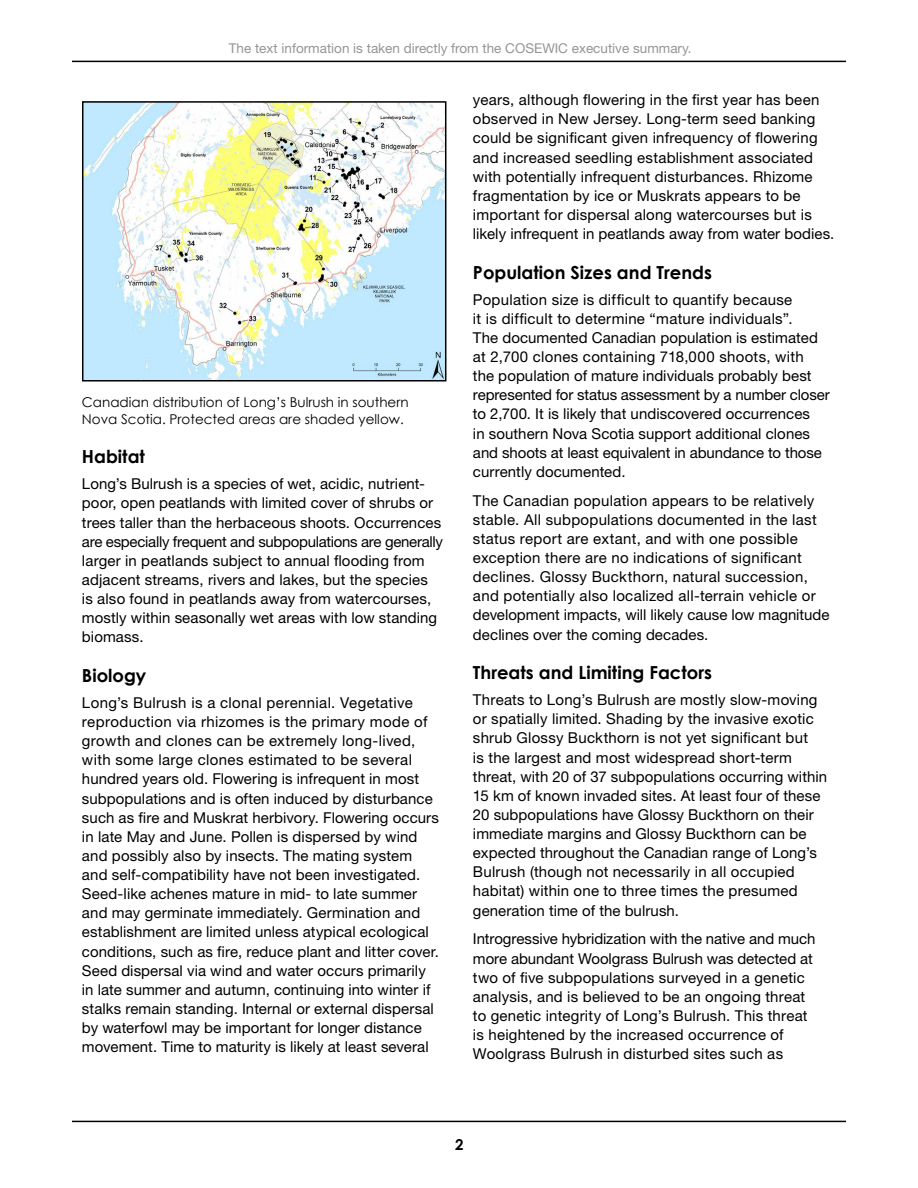
<style>
.page{position:relative;width:918px;height:1188px;background:#fff}
.page>*{position:absolute;margin:0;border:0;box-sizing:border-box;transform-origin:0 0}
.t1{font:700 18px "Century Gothic";color:#000}
.t2{font:15px/19px "Helvetica Neue LT Std";letter-spacing:.01em;color:#000}
.t3{font:700 15px "Century Gothic";color:#000}
.t4{font:13.5px/16.2px "Century Gothic";color:#000}
.t5{font:13.5px "Helvetica Neue LT Std";color:#939598}
</style>
<div class="page">
<hr style="left:72px;top:1121px;width:774px;height:1px;background:#000">
<hr style="left:72px;top:61px;width:774px;height:1px;background:#000">
<img style="left:85px;top:104px;width:358px;height:275px">
<div style="left:82px;top:101px;width:364px;height:281px;border:2px solid #000"></div>
<p class="t5" style="left:229px;top:40px;width:464px">The text information is taken directly from the COSEWIC executive summary.</p>
<p class="t4" style="left:82px;top:394px;width:328px">Canadian distribution of Long’s Bulrush in southern<br>Nova Scotia. Protected areas are shaded yellow.</p>
<p class="t1" style="left:82px;top:443px;width:65px">Habitat</p>
<p class="t2" style="left:82px;top:474px;width:363px">Long’s Bulrush is a species of wet, acidic, nutrient&shy;poor, open peatlands with limited cover of shrubs or trees taller than the herbaceous shoots. Occurrences are especially frequent and subpopulations are generally larger in peatlands subject to annual flooding from adjacent streams, rivers and lakes, but the species<br>is also found in peatlands away from watercourses, mostly within seasonally wet areas with low standing biomass.</p>
<p class="t1" style="left:82px;top:662px;width:66px">Biology</p>
<p class="t2" style="left:82px;top:693px;width:359px">Long’s Bulrush is a clonal perennial. Vegetative reproduction via rhizomes is the primary mode of growth and clones can be extremely long-lived, with some large clones estimated to be several hundred years old. Flowering is infrequent in most subpopulations and is often induced by disturbance such as fire and Muskrat herbivory. Flowering occurs in late May and June. Pollen is dispersed by wind and possibly also by insects. The mating system and self-compatibility have not been investigated.<br>Seed-like achenes mature in mid- to late summer and may germinate immediately. Germination and establishment are limited unless atypical ecological conditions, such as fire, reduce plant and litter cover.<br>Seed dispersal via wind and water occurs primarily in late summer and autumn, continuing into winter if stalks remain standing. Internal or external dispersal by waterfowl may be important for longer distance movement. Time to maturity is likely at least several</p>
<p class="t2" style="left:473px;top:90px;width:363px">years, although flowering in the first year has been observed in New Jersey. Long-term seed banking could be significant given infrequency of flowering and increased seedling establishment associated with potentially infrequent disturbances. Rhizome fragmentation by ice or Muskrats appears to be important for dispersal along watercourses but is likely infrequent in peatlands away from water bodies.</p>
<p class="t1" style="left:473px;top:259px;width:241px">Population Sizes and Trends</p>
<p class="t2" style="left:473px;top:290px;width:358px">Population size is difficult to quantify because<br>it is difficult to determine “mature individuals”.<br>The documented Canadian population is estimated at 2,700 clones containing 718,000 shoots, with<br>the population of mature individuals probably best represented for status assessment by a number closer to 2,700. It is likely that undiscovered occurrences<br>in southern Nova Scotia support additional clones and shoots at least equivalent in abundance to those currently documented.</p>
<p class="t2" style="left:473px;top:491px;width:358px">The Canadian population appears to be relatively stable. All subpopulations documented in the last status report are extant, and with one possible exception there are no indications of significant declines. Glossy Buckthorn, natural succession, and potentially also localized all-terrain vehicle or development impacts, will likely cause low magnitude declines over the coming decades.</p>
<p class="t1" style="left:473px;top:659px;width:241px">Threats and Limiting Factors</p>
<p class="t2" style="left:473px;top:690px;width:356px">Threats to Long’s Bulrush are mostly slow-moving or spatially limited. Shading by the invasive exotic shrub Glossy Buckthorn is not yet significant but<br>is the largest and most widespread short-term threat, with 20 of 37 subpopulations occurring within 15 km of known invaded sites. At least four of these 20 subpopulations have Glossy Buckthorn on their immediate margins and Glossy Buckthorn can be expected throughout the Canadian range of Long’s Bulrush (though not necessarily in all occupied habitat) within one to three times the presumed generation time of the bulrush.</p>
<p class="t2" style="left:473px;top:929px;width:344px">Introgressive hybridization with the native and much more abundant Woolgrass Bulrush was detected at two of five subpopulations surveyed in a genetic analysis, and is believed to be an ongoing threat to genetic integrity of Long’s Bulrush. This threat is heightened by the increased occurrence of Woolgrass Bulrush in disturbed sites such as</p>
<p class="t3" style="left:455px;top:1133px;width:10px">2</p>
</div>
